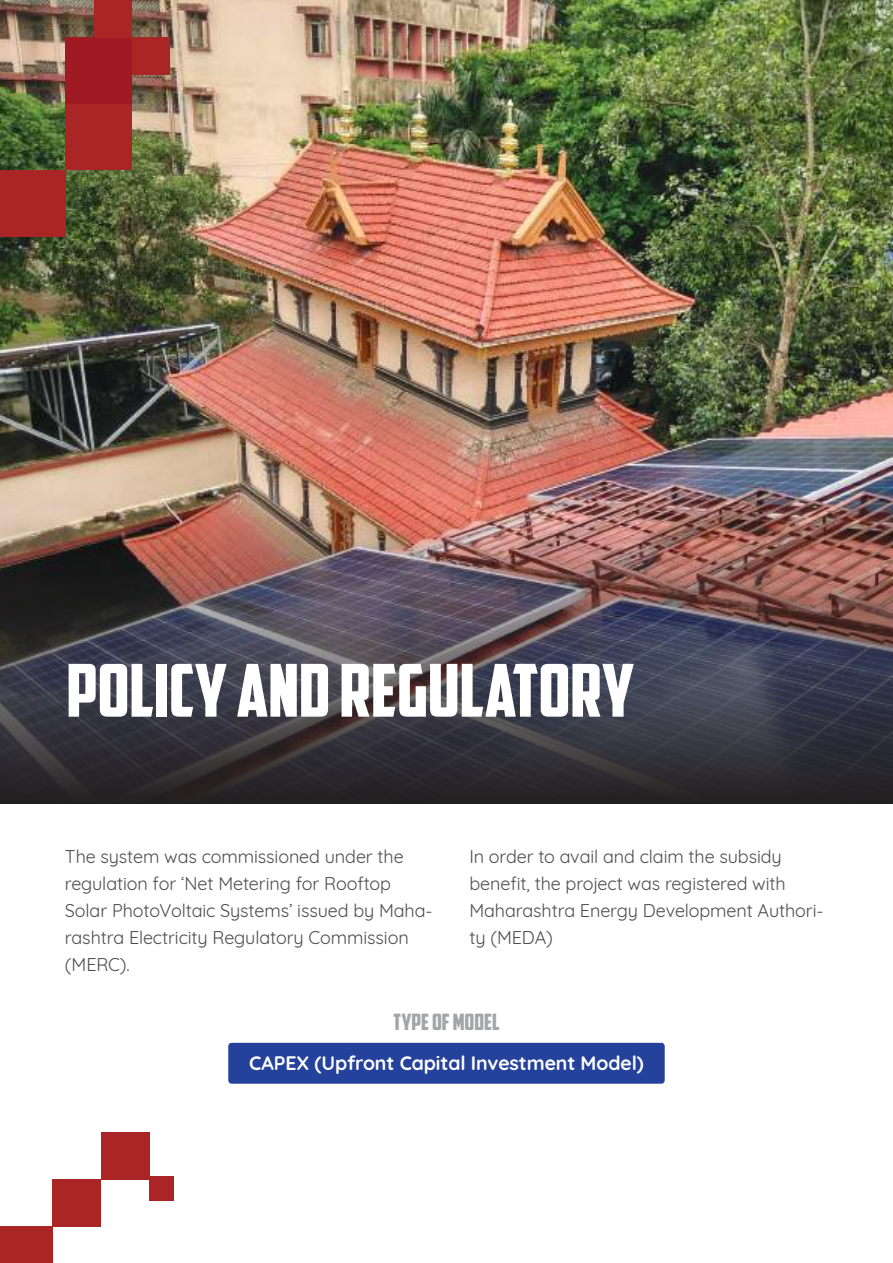
<style>
.page{position:relative;width:893px;height:1263px;background:#fff}
.page>*{position:absolute;margin:0;border:0;box-sizing:border-box;transform-origin:0 0}
.t1{font:72.9px "American Captain";color:#fff}
.t2{font:22.5px "American Captain";color:#a4a5a6}
.t3{font:700 19.5px "Quicksand";letter-spacing:-.005em;color:#fff}
.t4{font:18px/27px "Quicksand";letter-spacing:-.005em;color:#4e4b4c}
</style>
<div class="page">
<img style="left:0;top:0;width:893px;height:514px">
<img style="left:0;top:514px;width:893px;height:290px">
<div style="left:0;top:170px;width:66px;height:66px;background:#aa2525"></div>
<div style="left:66px;top:104px;width:66px;height:66px;background:#aa2525"></div>
<div style="left:66px;top:38px;width:66px;height:66px;background:#9f1a23"></div>
<div style="left:132px;top:38px;width:38px;height:37px;background:#aa2525"></div>
<div style="left:94px;top:0;width:38px;height:38px;background:#aa2525"></div>
<div style="left:228px;top:1043px;width:437px;height:41px;background:#24429c;border-radius:3px"></div>
<div style="left:0;top:1226px;width:52px;height:37px;background:#aa2525"></div>
<div style="left:52px;top:1179px;width:49px;height:47px;background:#aa2525"></div>
<div style="left:101px;top:1132px;width:48px;height:47px;background:#aa2525"></div>
<div style="left:149px;top:1176px;width:24px;height:24px;background:#aa2525"></div>
<h1 class="t1" style="left:66px;top:647px;width:569px">POLICY AND REGULATORY</h1>
<p class="t4" style="left:469px;top:842px;width:356px">In order to avail and claim the subsidy benefit, the project was registered with<br>Maharashtra Energy Development Authori&shy;ty (MEDA)</p>
<p class="t4" style="left:65px;top:842px;width:369px">The system was commissioned under the regulation for ‘Net Metering for Rooftop Solar PhotoVoltaic Systems’ issued by Maha&shy;rashtra Electricity Regulatory Commission (MERC).</p>
<p class="t2" style="left:393px;top:1009px;width:108px">TYPE OF MODEL</p>
<p class="t3" style="left:249px;top:1047px;width:396px">CAPEX (Upfront Capital Investment Model)</p>
</div>
